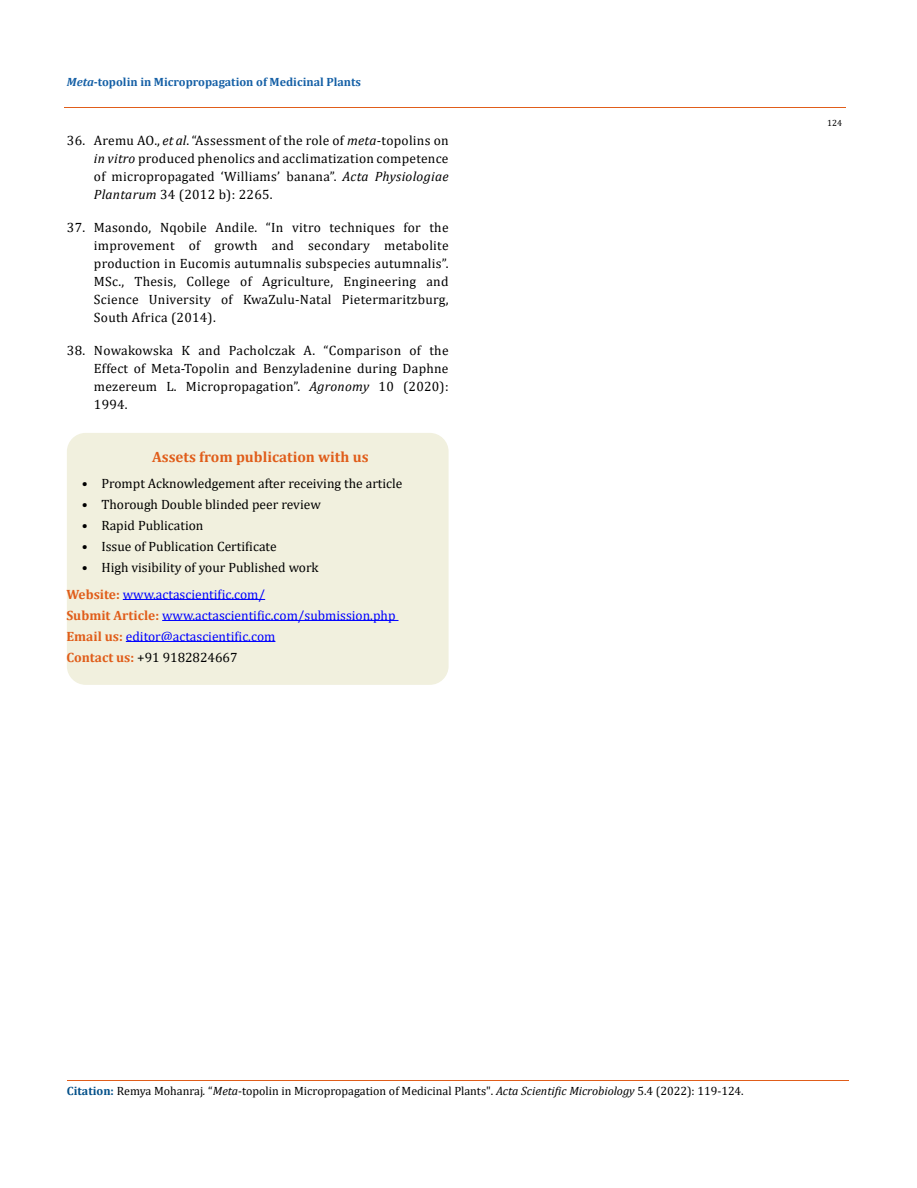
<style>
.page{position:relative;width:917px;height:1188px;background:#fff}
.page>*{position:absolute;margin:0;border:0;box-sizing:border-box;transform-origin:0 0}
.t1{font:700 15px "Cambria";color:#e05d1a}
.t2{font:13.5px/18px "Cambria";color:#000;text-align:justify}
.t3{font:13.5px/21px "Cambria";color:#00f}
.t4{font:12px "Cambria";color:#000}
.t5{font:700 12px "Cambria";color:#1560a6}
.t6{font:9px "Cambria";color:#000}
.s1{font-style:italic}
.s2{font-weight:700;color:#e05d1a}
.s3{color:#000}
.s4{font-weight:700;color:#035089}
</style>
<div class="page">
<div style="left:68px;top:434px;width:380px;height:250px;background:#f1f0de;border-radius:18px"></div>
<div style="left:67px;top:433px;width:381px;height:252px;border:2px solid #f1f0de;border-radius:18px"></div>
<hr style="left:123px;top:599px;width:142px;height:1px;background:#00f">
<hr style="left:162px;top:620px;width:236px;height:1px;background:#00f">
<hr style="left:126px;top:641px;width:149px;height:1px;background:#00f">
<hr style="left:64px;top:108px;width:781px;height:1px;background:#e05d1a">
<hr style="left:67px;top:1080px;width:781px;height:1px;background:#e05d1a">
<p class="t5" style="left:67px;top:73px;width:296px"><span class="s1">Meta</span>-topolin in Micropropagation of Medicinal Plants</p>
<p class="t2" style="left:94px;top:132px;width:356px;text-indent:-27px">36. Aremu AO., <span class="s1">et al</span>. “Assessment of the role of <span class="s1">meta</span>-topolins on <span class="s1">in vitro</span> produced phenolics and acclimatization competence of micropropagated ‘Williams’ banana”. <span class="s1">Acta Physiologiae Plantarum</span> 34 (2012 b): 2265.</p>
<p class="t2" style="left:94px;top:219px;width:356px;text-indent:-27px">37. Masondo, Nqobile Andile. “In vitro techniques for the improvement of growth and secondary metabolite production in Eucomis autumnalis subspecies autumnalis”.<br>MSc., Thesis, College of Agriculture, Engineering and Science University of KwaZulu-Natal Pietermaritzburg, South Africa (2014).</p>
<p class="t2" style="left:94px;top:342px;width:356px;text-indent:-27px">38. Nowakowska K and Pacholczak A. “Comparison of the Effect of Meta-Topolin and Benzyladenine during Daphne mezereum L. Micropropagation”. <span class="s1">Agronomy</span> 10 (2020):<br>1994.</p>
<p class="t1" style="left:152px;top:446px;width:218px">Assets from publication with us</p>
<p class="t2" style="left:82px;top:474px;width:322px">• Prompt Acknowledgement after receiving the article</p>
<p class="t2" style="left:82px;top:495px;width:240px">• Thorough Double blinded peer review</p>
<p class="t2" style="left:82px;top:516px;width:123px">• Rapid Publication</p>
<p class="t2" style="left:82px;top:537px;width:196px">• Issue of Publication Certificate</p>
<p class="t2" style="left:82px;top:558px;width:238px">• High visibility of your Published work</p>
<p class="t3" style="left:66px;top:583px;width:330px"><span class="s2">Website:</span> www.actascientific.com/<br><span class="s2">Submit Article:</span> www.actascientific.com/submission.php <span class="s2">Email us:</span> editor@actascientific.com<br><span class="s2">Contact us:</span> <span class="s3">+91 9182824667</span></p>
<p class="t6" style="left:827px;top:118px;width:16px">124</p>
<p class="t4" style="left:67px;top:1084px;width:678px"><span class="s4">Citation:</span> Remya Mohanraj<span class="s1">.</span> “<span class="s1">Meta</span>-topolin in Micropropagation of Medicinal Plants". <span class="s1">Acta Scientific Microbiology</span> 5.4 (2022): 119-124.</p>
</div>
